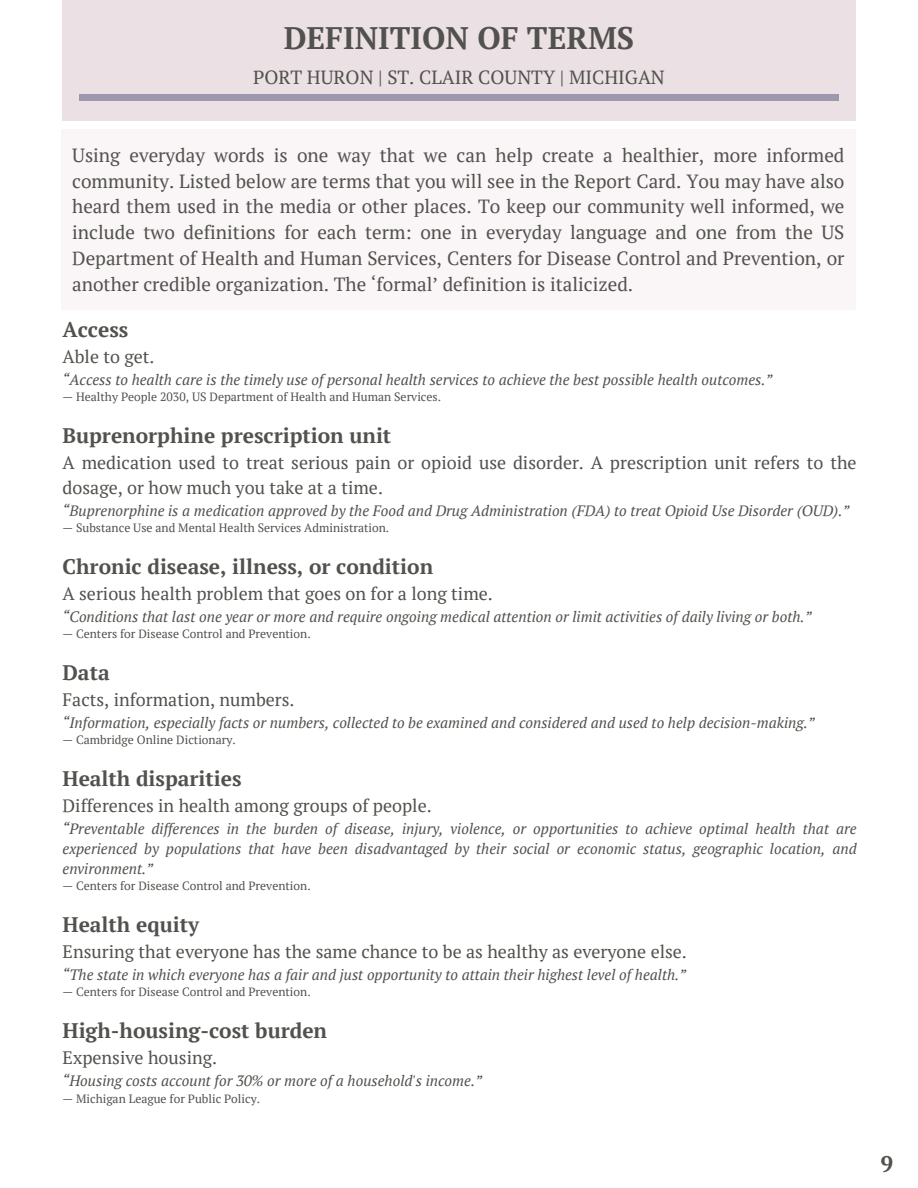
<style>
.page{position:relative;width:918px;height:1188px;background:#fff}
.page>*{position:absolute;margin:0;border:0;box-sizing:border-box;transform-origin:0 0}
.t1{font:700 31.05px "PT Serif";color:#51514d}
.t2{font:700 22.5px "PT Serif";color:#51514d}
.t3{font:700 21px "PT Serif";color:#51514d}
.t4{font:19.05px/25.8px "PT Serif";color:#51514d;text-align:justify}
.t5{font:18px/25px "PT Serif";color:#51514d}
.t6{font:italic 15px/20px "PT Serif";color:#51514d;text-align:justify}
.t7{font:12px "PT Serif";color:#51514d}
</style>
<div class="page">
<div style="left:61px;top:129px;width:795px;height:180px;background:#faf6f7"></div>
<div style="left:62px;top:0;width:794px;height:120px;background:#ebe0e3"></div>
<div style="left:79px;top:95px;width:760px;height:5px;background:#9e98af"></div>
<p class="t1" style="left:284px;top:17px;width:352px">DEFINITION OF TERMS</p>
<p class="t4" style="left:253px;top:64px;width:413px">PORT HURON | ST. CLAIR COUNTY | MICHIGAN</p>
<h2 class="t4" style="left:72px;top:142px;width:774px">Using everyday words is one way that we can help create a healthier, more informed community. Listed below are terms that you will see in the Report Card. You may have also heard them used in the media or other places. To keep our community well informed, we include two definitions for each term: one in everyday language and one from the US Department of Health and Human Services, Centers for Disease Control and Prevention, or another credible organization. The ‘formal’ definition is italicized.</h2>
<p class="t3" style="left:63px;top:315px;width:67px">Access</p>
<h1 class="t5" style="left:63px;top:344px;width:94px">Able to get.</h1>
<h3 class="t6" style="left:63px;top:369px;width:712px">“Access to health care is the timely use of personal health services to achieve the best possible health outcomes.”</h3>
<p class="t7" style="left:63px;top:389px;width:380px">— Healthy People 2030, US Department of Health and Human Services.</p>
<p class="t3" style="left:63px;top:421px;width:330px">Buprenorphine prescription unit</p>
<p class="t5" style="left:63px;top:450px;width:796px">A medication used to treat serious pain or opioid use disorder. A prescription unit refers to the dosage, or how much you take at a time.</p>
<p class="t6" style="left:63px;top:500px;width:788px">“Buprenorphine is a medication approved by the Food and Drug Administration (FDA) to treat Opioid Use Disorder (OUD).”</p>
<p class="t7" style="left:63px;top:520px;width:328px">— Substance Use and Mental Health Services Administration.</p>
<p class="t3" style="left:63px;top:552px;width:372px">Chronic disease, illness, or condition</p>
<p class="t5" style="left:63px;top:581px;width:432px">A serious health problem that goes on for a long time.</p>
<h3 class="t6" style="left:63px;top:606px;width:751px">“Conditions that last one year or more and require ongoing medical attention or limit activities of daily living or both.”</h3>
<p class="t7" style="left:63px;top:626px;width:250px">— Centers for Disease Control and Prevention.</p>
<p class="t3" style="left:63px;top:658px;width:49px">Data</p>
<p class="t5" style="left:63px;top:687px;width:234px">Facts, information, numbers.</p>
<p class="t6" style="left:63px;top:712px;width:754px">“Information, especially facts or numbers, collected to be examined and considered and used to help decision-making.”</p>
<p class="t7" style="left:63px;top:732px;width:175px">— Cambridge Online Dictionary.</p>
<p class="t3" style="left:63px;top:764px;width:181px">Health disparities</p>
<p class="t5" style="left:63px;top:793px;width:371px">Differences in health among groups of people.</p>
<p class="t6" style="left:63px;top:818px;width:796px">“Preventable differences in the burden of disease, injury, violence, or opportunities to achieve optimal health that are experienced by populations that have been disadvantaged by their social or economic status, geographic location, and environment.”</p>
<p class="t7" style="left:63px;top:878px;width:250px">— Centers for Disease Control and Prevention.</p>
<p class="t3" style="left:63px;top:910px;width:138px">Health equity</p>
<p class="t5" style="left:63px;top:939px;width:626px">Ensuring that everyone has the same chance to be as healthy as everyone else.</p>
<p class="t6" style="left:63px;top:964px;width:625px">“The state in which everyone has a fair and just opportunity to attain their highest level of health.”</p>
<p class="t7" style="left:63px;top:984px;width:250px">— Centers for Disease Control and Prevention.</p>
<p class="t3" style="left:63px;top:1016px;width:266px">High-housing-cost burden</p>
<p class="t5" style="left:63px;top:1045px;width:156px">Expensive housing.</p>
<p class="t6" style="left:63px;top:1070px;width:421px">“Housing costs account for 30% or more of a household's income.”</p>
<p class="t7" style="left:63px;top:1091px;width:199px">— Michigan League for Public Policy.</p>
<p class="t2" style="left:881px;top:1148px;width:14px">9</p>
</div>
